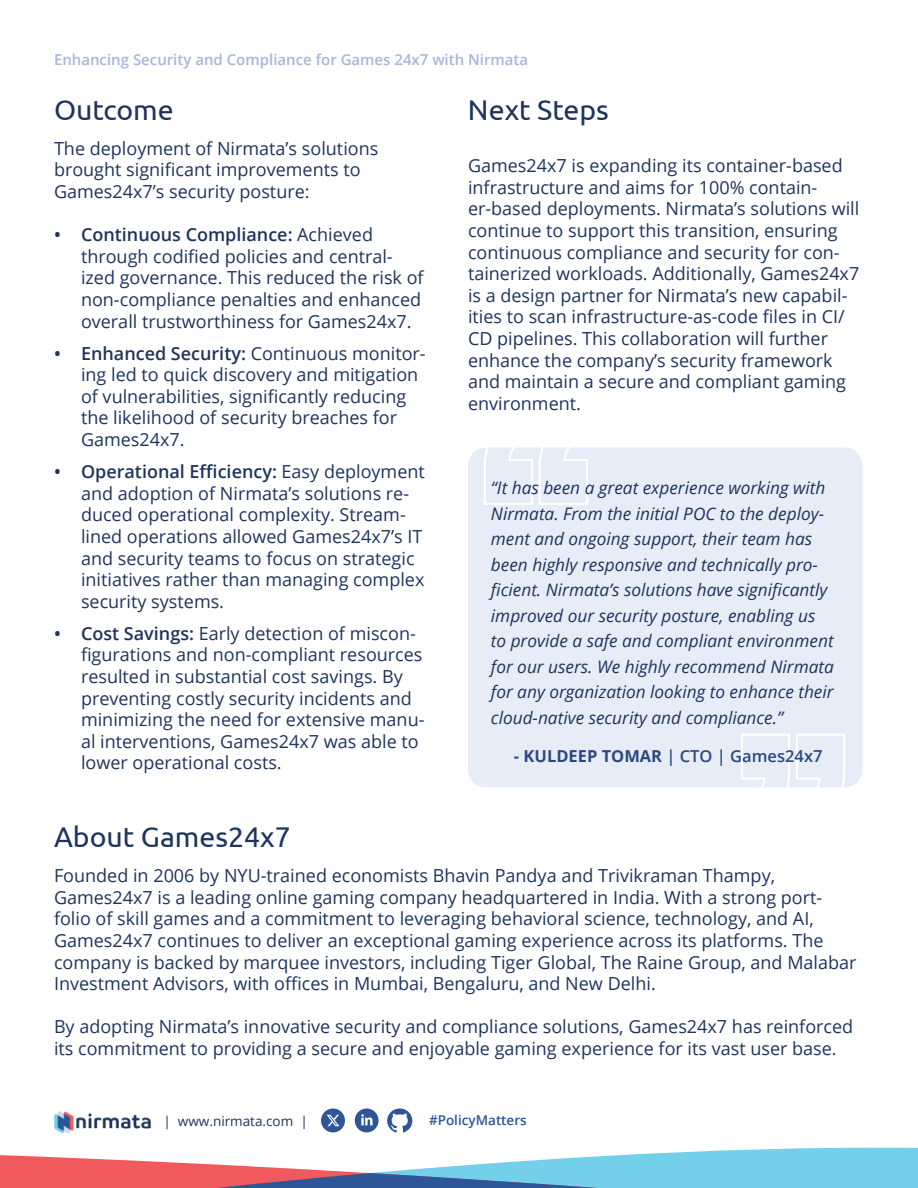
<style>
.page{position:relative;width:918px;height:1188px;background:#fff}
.page>*{position:absolute;margin:0;border:0;box-sizing:border-box;transform-origin:0 0}
.t1{font:28.5px "Ubuntu";color:#1e345d}
.t2{font:18px/21.6px "Open Sans";color:#1e345d}
.t3{font:italic 17.25px/25.5px "Open Sans";color:#1e345d}
.t4{font:600 16.5px "Open Sans";color:#2a4982}
.t5{font:600 15px "Open Sans";color:#a5b7da}
.t6{font:13.5px "Open Sans";color:#1e345d}
.t7{font:600 13.5px "Open Sans";color:#2e5596}
.s1{font-weight:600}
.s2{font-weight:700}
</style>
<div class="page">
<svg style="left:0;top:1147px;width:918px;height:41px"></svg>
<div style="left:468px;top:447px;width:394px;height:341px;background:#e6edf7;border-radius:18px"></div>
<svg style="left:483px;top:447px;width:107px;height:58px"></svg>
<svg style="left:739px;top:734px;width:107px;height:54px"></svg>
<svg style="left:387px;top:1109px;width:25px;height:24px"></svg>
<svg style="left:355px;top:1109px;width:24px;height:23px"></svg>
<div style="left:321px;top:1109px;width:24px;height:23px;background:#2e5596;border-radius:50%"></div>
<svg style="left:327px;top:1115px;width:12px;height:11px"></svg>
<img style="left:54px;top:1111px;width:98px;height:21px">
<p class="t5" style="left:54px;top:50px;width:476px">Enhancing Security and Compliance for Games 24x7 with Nirmata</p>
<h1 class="t1" style="left:54px;top:92px;width:121px">Outcome</h1>
<h1 class="t1" style="left:468px;top:92px;width:143px">Next Steps</h1>
<p class="t2" style="left:54px;top:137px;width:326px">The deployment of Nirmata’s solutions brought significant improvements to<br>Games24x7’s security posture:</p>
<p class="t2" style="left:81px;top:223px;width:344px;text-indent:-27px"><span class="s1">• Continuous Compliance:</span> Achieved through codified policies and central&shy;ized governance. This reduced the risk of non-compliance penalties and enhanced overall trustworthiness for Games24x7.</p>
<p class="t2" style="left:81px;top:342px;width:346px;text-indent:-27px"><span class="s1">• Enhanced Security:</span> Continuous monitor&shy;ing led to quick discovery and mitigation of vulnerabilities, significantly reducing the likelihood of security breaches for Games24x7.</p>
<p class="t2" style="left:81px;top:460px;width:345px;text-indent:-27px"><span class="s1">• Operational Efficiency:</span> Easy deployment and adoption of Nirmata’s solutions re&shy;duced operational complexity. Stream&shy;lined operations allowed Games24x7’s IT and security teams to focus on strategic initiatives rather than managing complex security systems.</p>
<p class="t2" style="left:81px;top:622px;width:345px;text-indent:-27px"><span class="s1">• Cost Savings:</span> Early detection of miscon&shy;figurations and non-compliant resources resulted in substantial cost savings. By preventing costly security incidents and minimizing the need for extensive manu&shy;al interventions, Games24x7 was able to lower operational costs.</p>
<p class="t2" style="left:468px;top:154px;width:393px">Games24x7 is expanding its container-based infrastructure and aims for 100% contain&shy;er-based deployments. Nirmata’s solutions will continue to support this transition, ensuring continuous compliance and security for con&shy;tainerized workloads. Additionally, Games24x7 is a design partner for Nirmata’s new capabil&shy;ities to scan infrastructure-as-code files in CI/ CD pipelines. This collaboration will further enhance the company’s security framework and maintain a secure and compliant gaming environment.</p>
<p class="t3" style="left:491px;top:475px;width:344px">“It has been a great experience working with Nirmata. From the initial POC to the deploy&shy;ment and ongoing support, their team has been highly responsive and technically pro&shy;ficient. Nirmata’s solutions have significantly improved our security posture, enabling us to provide a safe and compliant environment for our users. We highly recommend Nirmata for any organization looking to enhance their cloud-native security and compliance.”</p>
<p class="t4" style="left:514px;top:744px;width:310px"><span class="s2">- KULDEEP TOMAR</span> | CTO | Games24x7</p>
<h1 class="t1" style="left:54px;top:820px;width:238px">About Games24x7</h1>
<p class="t2" style="left:54px;top:864px;width:804px">Founded in 2006 by NYU-trained economists Bhavin Pandya and Trivikraman Thampy, Games24x7 is a leading online gaming company headquartered in India. With a strong port&shy;folio of skill games and a commitment to leveraging behavioral science, technology, and AI, Games24x7 continues to deliver an exceptional gaming experience across its platforms. The company is backed by marquee investors, including Tiger Global, The Raine Group, and Malabar Investment Advisors, with offices in Mumbai, Bengaluru, and New Delhi.</p>
<p class="t2" style="left:54px;top:1016px;width:801px">By adopting Nirmata’s innovative security and compliance solutions, Games24x7 has reinforced its commitment to providing a secure and enjoyable gaming experience for its vast user base.</p>
<p class="t6" style="left:164px;top:1112px;width:146px">| www.nirmata.com |</p>
<p class="t7" style="left:429px;top:1111px;width:99px">#PolicyMatters</p>
</div>
